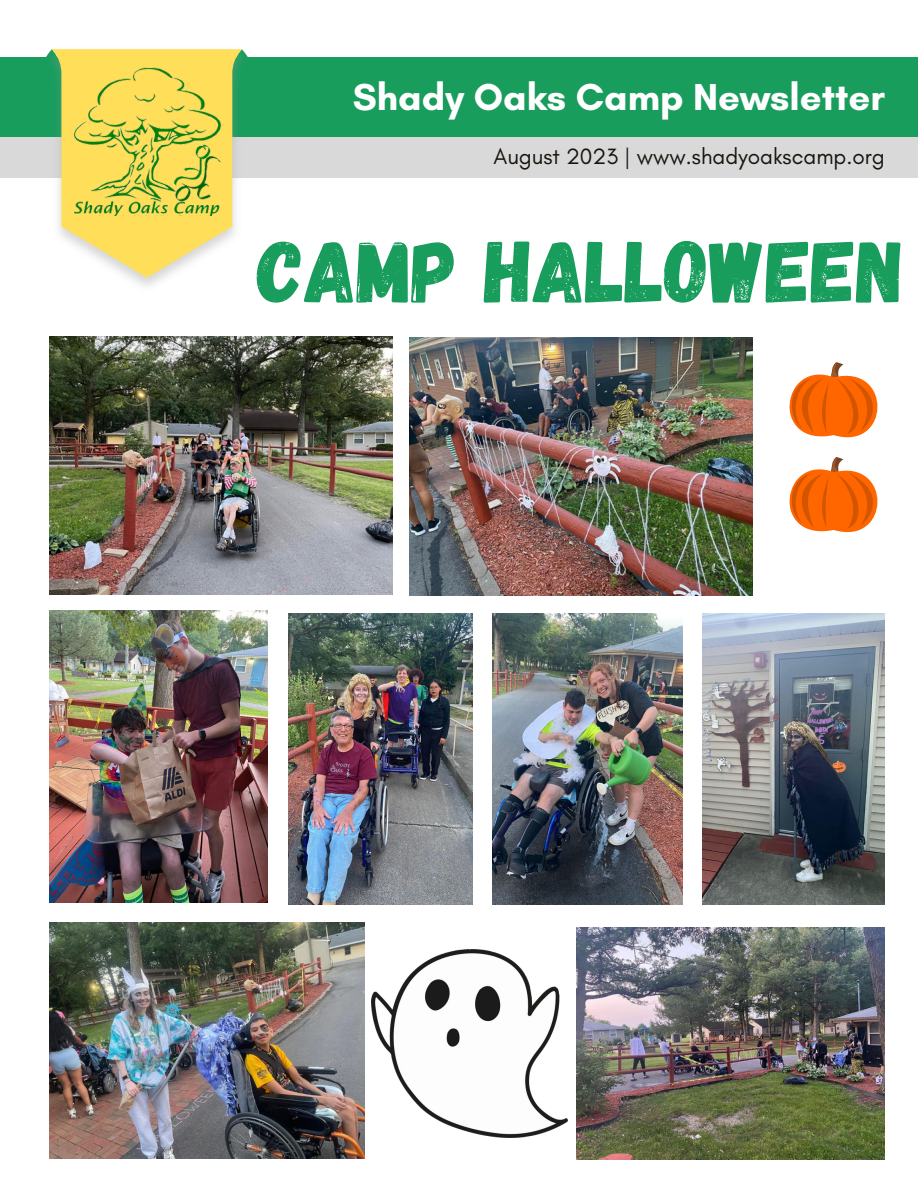
<style>
.page{position:relative;width:918px;height:1188px;background:#fff}
.page>*{position:absolute;margin:0;border:0;box-sizing:border-box;transform-origin:0 0}
.t1{font:87.3px "Gagalin";color:#199d5d}
.t2{font:700 38.25px "Glacial Indifference";color:#fff}
.t3{font:22.5px "Glacial Indifference";color:#1a140e}
</style>
<div class="page">
<div style="left:0;top:57px;width:918px;height:80px;background:#199d5d"></div>
<div style="left:0;top:137px;width:918px;height:40px;background:#d9d9d9"></div>
<svg style="left:39px;top:49px;width:216px;height:229px"></svg>
<img style="left:73px;top:67px;width:148px;height:149px">
<img style="left:49px;top:336px;width:343px;height:258px">
<img style="left:409px;top:337px;width:343px;height:258px">
<img style="left:49px;top:611px;width:219px;height:291px">
<img style="left:288px;top:613px;width:185px;height:291px">
<img style="left:493px;top:613px;width:190px;height:291px">
<img style="left:49px;top:922px;width:315px;height:237px">
<img style="left:702px;top:613px;width:183px;height:291px">
<img style="left:576px;top:928px;width:308px;height:232px">
<img style="left:372px;top:950px;width:196px;height:188px">
<svg style="left:789px;top:362px;width:89px;height:171px"></svg>
<p class="t2" style="left:353px;top:73px;width:534px">Shady Oaks Camp Newsletter</p>
<p class="t3" style="left:494px;top:142px;width:393px">August 2023 | www.shadyoakscamp.org</p>
<p class="t1" style="left:258px;top:215px;width:648px">CAMP HALLOWEEN</p>
</div>
